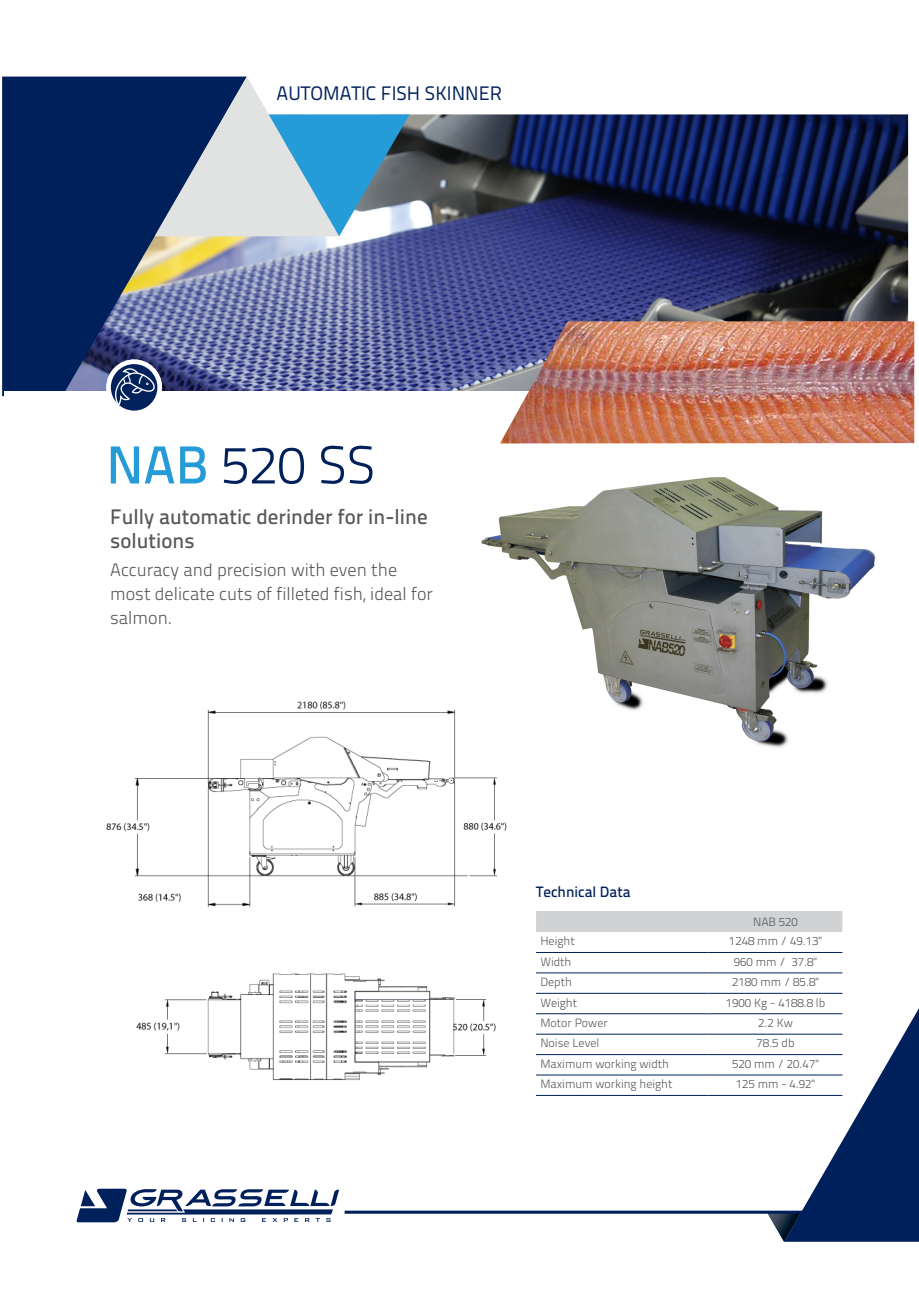
<style>
.page{position:relative;width:919px;height:1289px;background:#fff}
.page>*{position:absolute;margin:0;border:0;box-sizing:border-box;transform-origin:0 0}
.t1{font:53.25px "Titillium Text 14 L 250 wt";color:#00205b}
.t2{font:21px/24px "Titillium Text 14 L 600 wt";color:#57585a}
.t3{font:19.5px "Titillium Text 14 L 400 wt";color:#00205b}
.t4{font:18px/24px "Titillium Text 14 L 250 wt";color:#57585a}
.t5{font:15px "Titillium Text 14 L 600 wt";color:#00205b}
.t6{font:12px "Titillium Text 14 L 250 wt";color:#57585a}
.s1{font-family:"Titillium Text 14 L 600 wt";color:#259bd7}
</style>
<div class="page">
<svg style="left:767px;top:1010px;width:151px;height:231px"></svg>
<hr style="left:344px;top:1210px;width:523px;height:3px;background:#00205b">
<svg style="left:77px;top:1188px;width:262px;height:34px"></svg>
<img style="left:247px;top:114px;width:661px;height:277px">
<svg style="left:2px;top:77px;width:245px;height:319px;background:#2a4170"></svg>
<svg style="left:155px;top:77px;width:254px;height:159px"></svg>
<div style="left:4px;top:391px;width:910px;height:36px;background:#fff"></div>
<img style="left:481px;top:477px;width:395px;height:271px">
<img style="left:106px;top:663px;width:411px;height:417px">
<div style="left:536px;top:911px;width:306px;height:21px;background:#d1d2d4"></div>
<hr style="left:536px;top:952px;width:172px;height:1px;background:#00205b">
<hr style="left:708px;top:952px;width:134px;height:1px;background:#00205b">
<hr style="left:536px;top:972px;width:172px;height:1px;background:#00205b">
<hr style="left:708px;top:972px;width:134px;height:1px;background:#00205b">
<hr style="left:536px;top:992px;width:172px;height:1px;background:#00205b">
<hr style="left:708px;top:992px;width:134px;height:1px;background:#00205b">
<hr style="left:536px;top:1013px;width:172px;height:1px;background:#00205b">
<hr style="left:708px;top:1013px;width:134px;height:1px;background:#00205b">
<hr style="left:536px;top:1033px;width:172px;height:1px;background:#00205b">
<hr style="left:708px;top:1033px;width:134px;height:1px;background:#00205b">
<hr style="left:536px;top:1054px;width:172px;height:1px;background:#00205b">
<hr style="left:708px;top:1054px;width:134px;height:1px;background:#00205b">
<hr style="left:536px;top:1074px;width:172px;height:1px;background:#00205b">
<hr style="left:708px;top:1074px;width:134px;height:1px;background:#00205b">
<hr style="left:536px;top:1095px;width:172px;height:1px;background:#00205b">
<hr style="left:708px;top:1095px;width:134px;height:1px;background:#00205b">
<svg style="left:109px;top:362px;width:51px;height:51px"></svg>
<div style="left:106px;top:359px;width:56px;height:56px;border:4px solid #fff;border-radius:50%"></div>
<svg style="left:113px;top:366px;width:42px;height:44px"></svg>
<img style="left:500px;top:321px;width:414px;height:122px">
<p class="t3" style="left:276px;top:81px;width:227px">AUTOMATIC FISH SKINNER</p>
<p class="t1" style="left:106px;top:433px;width:270px"><span class="s1">NAB</span> 520 SS</p>
<p class="t2" style="left:110px;top:504px;width:319px">Fully automatic derinder for in-line solutions</p>
<p class="t4" style="left:110px;top:558px;width:324px">Accuracy and precision with even the most delicate cuts of filleted fish, ideal for salmon.</p>
<p class="t5" style="left:536px;top:882px;width:96px">Technical Data</p>
<p class="t6" style="left:753px;top:914px;width:46px">NAB 520</p>
<p class="t6" style="left:540px;top:934px;width:36px">Height</p>
<p class="t6" style="left:729px;top:934px;width:95px">1248 mm / 49.13"</p>
<p class="t6" style="left:540px;top:954px;width:33px">Width</p>
<p class="t6" style="left:733px;top:954px;width:85px">960 mm / 37.8"</p>
<p class="t6" style="left:540px;top:974px;width:33px">Depth</p>
<p class="t6" style="left:732px;top:974px;width:88px">2180 mm / 85.8"</p>
<p class="t6" style="left:540px;top:995px;width:38px">Weight</p>
<p class="t6" style="left:725px;top:995px;width:101px">1900 Kg - 4188.8 lb</p>
<p class="t6" style="left:540px;top:1015px;width:69px">Motor Power</p>
<p class="t6" style="left:758px;top:1015px;width:36px">2.2 Kw</p>
<p class="t6" style="left:540px;top:1036px;width:61px">Noise Level</p>
<p class="t6" style="left:756px;top:1036px;width:39px">78.5 db</p>
<p class="t6" style="left:540px;top:1056px;width:130px">Maximum working width</p>
<p class="t6" style="left:732px;top:1056px;width:88px">520 mm / 20.47"</p>
<p class="t6" style="left:540px;top:1076px;width:134px">Maximum working height</p>
<p class="t6" style="left:735px;top:1076px;width:81px">125 mm - 4.92"</p>
</div>
